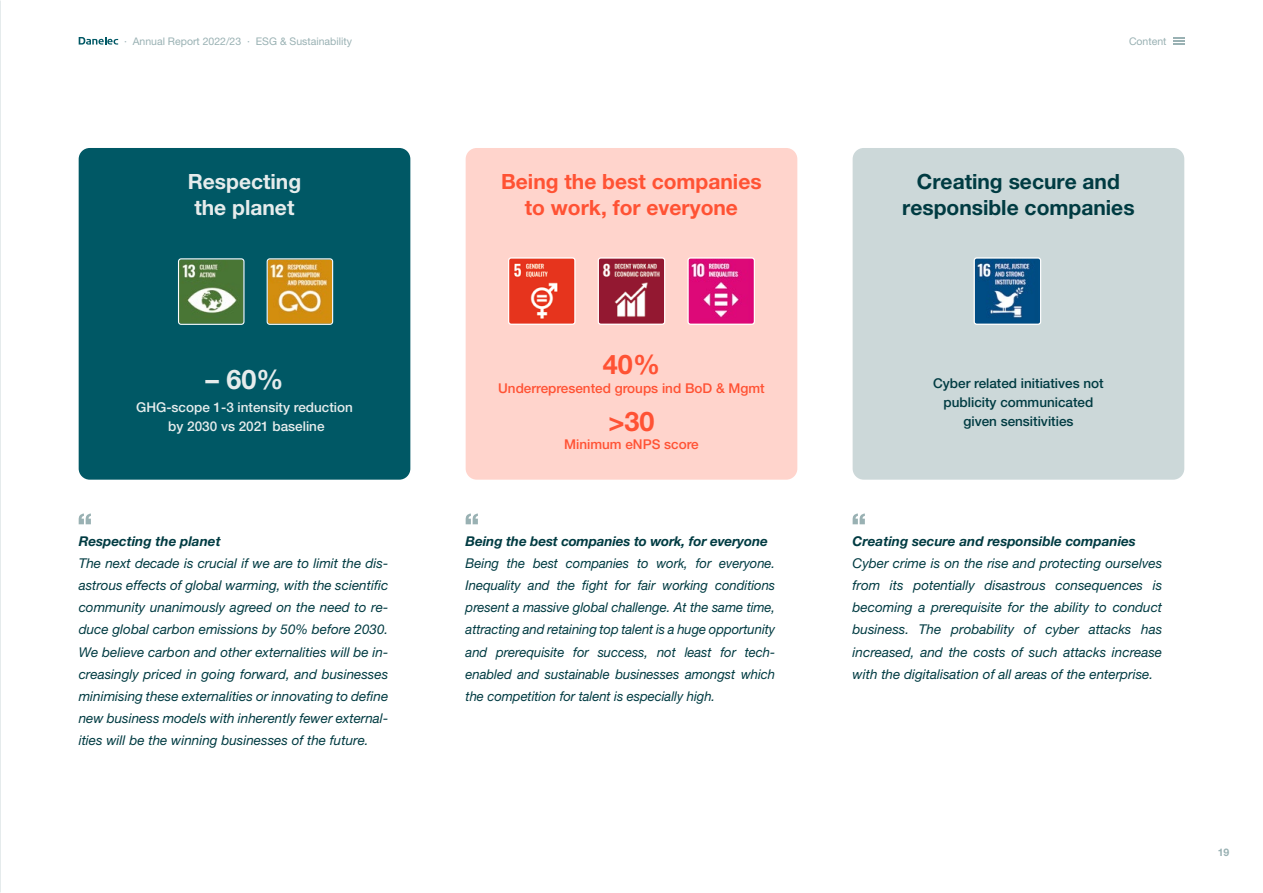
<style>
.page{position:relative;width:1263px;height:893px;background:#fff}
.page>*{position:absolute;margin:0;border:0;box-sizing:border-box;transform-origin:0 0}
.Body{font:700 27px "Helvetica Neue LT Pro";color:#ff5234}
.Body-2{font:700 27px "Helvetica Neue LT Pro";color:#e6ecec}
.Body-3{font:700 21px "Helvetica Neue LT Pro";color:#ff5234}
.Body-4{font:700 21px "Helvetica Neue LT Pro";color:#003b42}
.Body-5{font:700 21px "Helvetica Neue LT Pro";color:#e6ecec}
.Body-6{font:italic 13.5px/22px "Helvetica Neue LT Pro";color:#003b42;text-align:justify}
.Heading_3{font:italic 700 13.5px "Helvetica Neue LT Pro";color:#003b42}
.Body-7{font:500 13.5px "Helvetica Neue LT Pro";color:#003b42}
.Body-8{font:500 13.5px "Helvetica Neue LT Pro";color:#e6ecec}
.Body-9{font:500 13.5px "Helvetica Neue LT Pro";color:#ff5234}
.Subheading{font:10.5px "Helvetica Neue LT Pro";color:#99b1b3}
.t1{font:700 10.5px "Helvetica Neue LT Pro";color:#99b1b3}
</style>
<div class="page">
<img style="left:0;top:0;width:1px;height:893px">
<svg style="left:79px;top:37px;width:39px;height:8px"></svg>
<svg style="left:1173px;top:37px;width:11px;height:8px"></svg>
<div style="left:79px;top:148px;width:331px;height:332px;background:#005865;border-radius:11px"></div>
<div style="left:466px;top:148px;width:331px;height:332px;background:#ffd4cc;border-radius:11px"></div>
<div style="left:853px;top:148px;width:331px;height:332px;background:#ccd8d9;border-radius:11px"></div>
<img style="left:180px;top:260px;width:62px;height:63px">
<div style="left:178px;top:258px;width:66px;height:67px;border:1px solid #fff;border-radius:3px"></div>
<img style="left:269px;top:260px;width:62px;height:63px">
<div style="left:267px;top:258px;width:66px;height:67px;border:1px solid #fff;border-radius:3px"></div>
<img style="left:510px;top:259px;width:64px;height:64px">
<div style="left:508px;top:257px;width:68px;height:68px;border:1px solid #fff;border-radius:3px"></div>
<img style="left:600px;top:259px;width:63px;height:64px">
<div style="left:598px;top:257px;width:67px;height:68px;border:1px solid #fff;border-radius:3px"></div>
<img style="left:689px;top:259px;width:64px;height:64px">
<div style="left:687px;top:257px;width:68px;height:68px;border:1px solid #fff;border-radius:3px"></div>
<img style="left:976px;top:259px;width:63px;height:64px">
<div style="left:974px;top:257px;width:67px;height:68px;border:1px solid #fff;border-radius:3px"></div>
<svg style="left:79px;top:513px;width:12px;height:11px"></svg>
<svg style="left:466px;top:513px;width:12px;height:11px"></svg>
<svg style="left:853px;top:513px;width:12px;height:11px"></svg>
<p class="Subheading" style="left:124px;top:35px;width:229px">· Annual Report 2022/23 · ESG &amp; Sustainability</p>
<p class="Body-5" style="left:188px;top:169px;width:115px">Respecting</p>
<p class="Body-5" style="left:194px;top:195px;width:101px">the planet</p>
<p class="Body-2" style="left:205px;top:363px;width:80px">– 60%</p>
<p class="Body-8" style="left:136px;top:399px;width:218px">GHG-scope 1-3 intensity reduction</p>
<p class="Body-8" style="left:168px;top:418px;width:158px">by 2030 vs 2021 baseline</p>
<p class="Heading_3" style="left:79px;top:533px;width:143px">Respecting the planet</p>
<p class="Body-6" style="left:79px;top:552px;width:311px">The next decade is crucial if we are to limit the dis&shy;astrous effects of global warming, with the scientific community unanimously agreed on the need to re&shy;duce global carbon emissions by 50% before 2030.<br>We believe carbon and other externalities will be in&shy;creasingly priced in going forward, and businesses minimising these externalities or innovating to define new business models with inherently fewer external&shy;ities will be the winning businesses of the future.</p>
<p class="Body-3" style="left:501px;top:169px;width:262px">Being the best companies</p>
<p class="Body-3" style="left:525px;top:195px;width:215px">to work, for everyone</p>
<p class="Body" style="left:603px;top:348px;width:59px">40%</p>
<p class="Body-9" style="left:498px;top:380px;width:268px">Underrepresented groups ind BoD &amp; Mgmt</p>
<p class="Body" style="left:608px;top:404px;width:48px">&gt;30</p>
<p class="Body-9" style="left:564px;top:437px;width:136px">Minimum eNPS score</p>
<p class="Heading_3" style="left:466px;top:533px;width:304px">Being the best companies to work, for everyone</p>
<p class="Body-6" style="left:466px;top:552px;width:311px">Being the best companies to work, for everyone.<br>Inequality and the fight for fair working conditions present a massive global challenge. At the same time, attracting and retaining top talent is a huge opportunity and prerequisite for success, not least for tech&shy;enabled and sustainable businesses amongst which the competition for talent is especially high.</p>
<p class="Subheading" style="left:1129px;top:35px;width:39px">Content</p>
<p class="Body-4" style="left:917px;top:169px;width:205px">Creating secure and</p>
<p class="Body-4" style="left:902px;top:195px;width:234px">responsible companies</p>
<p class="Body-7" style="left:933px;top:375px;width:172px">Cyber related initiatives not</p>
<p class="Body-7" style="left:943px;top:394px;width:151px">publicity communicated</p>
<p class="Body-7" style="left:963px;top:413px;width:112px">given sensitivities</p>
<p class="Heading_3" style="left:853px;top:533px;width:285px">Creating secure and responsible companies</p>
<p class="Body-6" style="left:853px;top:552px;width:311px">Cyber crime is on the rise and protecting ourselves from its potentially disastrous consequences is becoming a prerequisite for the ability to conduct business. The probability of cyber attacks has increased, and the costs of such attacks increase with the digitalisation of all areas of the enterprise.</p>
<p class="t1" style="left:1218px;top:846px;width:13px">19</p>
</div>
